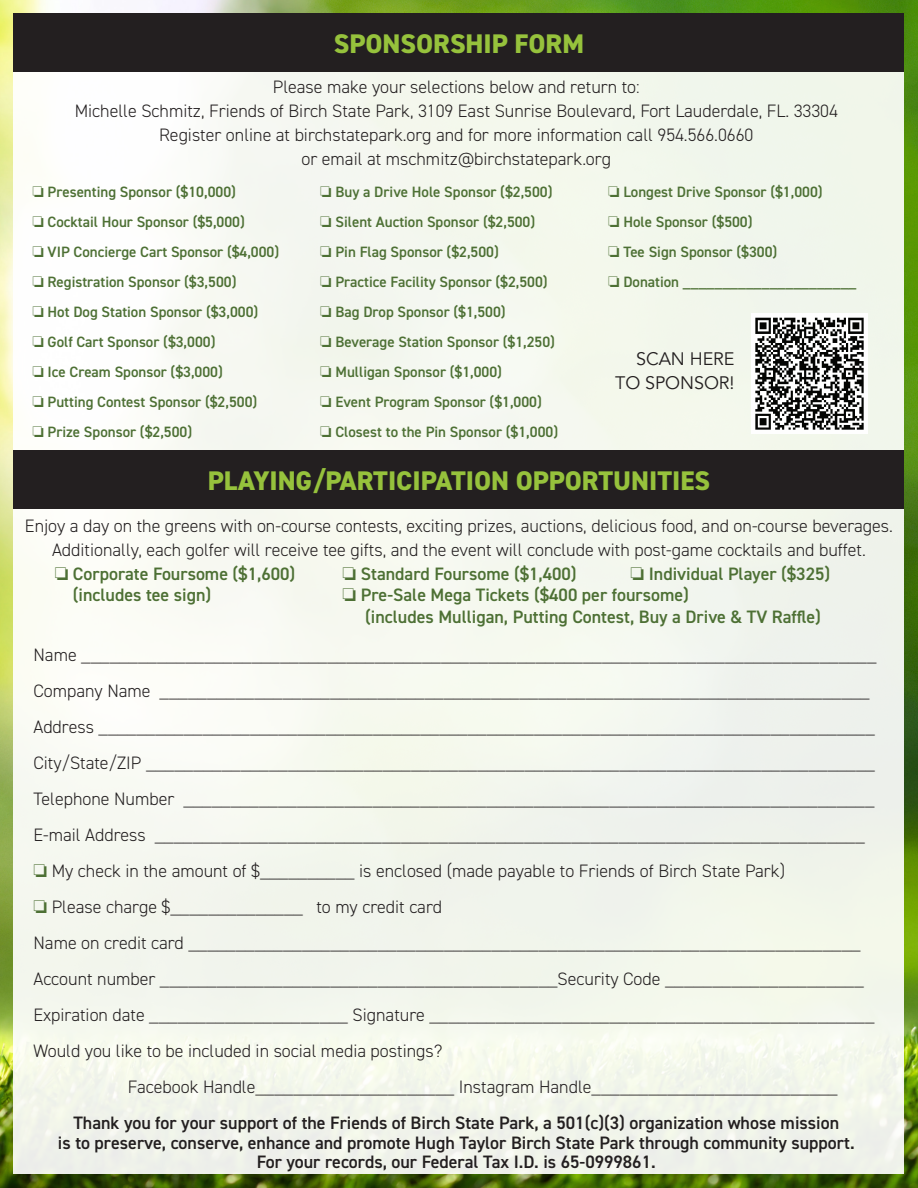
<style>
.page{position:relative;width:918px;height:1188px;background:#fff}
.page>*{position:absolute;margin:0;border:0;box-sizing:border-box;transform-origin:0 0}
.t1{font:800 27px "DIN2014";color:#96c23c}
.t2{font:300 18px/36px "DIN2014";color:#231f20}
.t3{font:600 18px "DIN2014";color:#231f20}
.t4{font:600 18px "DIN2014";color:#4d7034}
.t5{font:18px/24.5px "Avenir";letter-spacing:-.005em;color:#231f20;text-align:right}
.t6{font:600 15px "DIN2014";color:#4d7034}
.s1{color:#4d7034}
</style>
<div class="page">
<img style="left:0;top:0;width:918px;height:1188px">
<div style="left:14px;top:14px;width:890px;height:1160px;background:linear-gradient(to right,#f9faf4,#eff4e9)"></div>
<div style="left:14px;top:14px;width:890px;height:58px;background:#231f20"></div>
<img style="left:752px;top:313px;width:116px;height:121px">
<div style="left:14px;top:450px;width:890px;height:59px;background:#231f20"></div>
<p class="t1" style="left:334px;top:26px;width:252px">SPONSORSHIP FORM</p>
<p class="t2" style="left:273px;top:69px;width:369px">Please make your selections below and return to:</p>
<p class="t2" style="left:75px;top:93px;width:765px">Michelle Schmitz, Friends of Birch State Park, 3109 East Sunrise Boulevard, Fort Lauderdale, FL. 33304</p>
<p class="t2" style="left:159px;top:117px;width:596px">Register online at birchstatepark.org and for more information call 954.566.0660</p>
<p class="t2" style="left:302px;top:141px;width:311px">or email at mschmitz@birchstatepark.org</p>
<p class="t6" style="left:32px;top:182px;width:205px">□ Presenting Sponsor ($10,000)</p>
<p class="t6" style="left:32px;top:212px;width:214px">□ Cocktail Hour Sponsor ($5,000)</p>
<p class="t6" style="left:32px;top:242px;width:248px">□ VIP Concierge Cart Sponsor ($4,000)</p>
<p class="t6" style="left:32px;top:272px;width:206px">□ Registration Sponsor ($3,500)</p>
<p class="t6" style="left:32px;top:302px;width:227px">□ Hot Dog Station Sponsor ($3,000)</p>
<p class="t6" style="left:32px;top:332px;width:185px">□ Golf Cart Sponsor ($3,000)</p>
<p class="t6" style="left:32px;top:362px;width:192px">□ Ice Cream Sponsor ($3,000)</p>
<p class="t6" style="left:32px;top:392px;width:226px">□ Putting Contest Sponsor ($2,500)</p>
<p class="t6" style="left:32px;top:422px;width:161px">□ Prize Sponsor ($2,500)</p>
<p class="t6" style="left:320px;top:182px;width:234px">□ Buy a Drive Hole Sponsor ($2,500)</p>
<p class="t6" style="left:320px;top:212px;width:216px">□ Silent Auction Sponsor ($2,500)</p>
<p class="t6" style="left:320px;top:242px;width:180px">□ Pin Flag Sponsor ($2,500)</p>
<p class="t6" style="left:320px;top:272px;width:229px">□ Practice Facility Sponsor ($2,500)</p>
<p class="t6" style="left:320px;top:302px;width:187px">□ Bag Drop Sponsor ($1,500)</p>
<p class="t6" style="left:320px;top:332px;width:236px">□ Beverage Station Sponsor ($1,250)</p>
<p class="t6" style="left:320px;top:362px;width:183px">□ Mulligan Sponsor ($1,000)</p>
<p class="t6" style="left:320px;top:392px;width:223px">□ Event Program Sponsor ($1,000)</p>
<p class="t6" style="left:320px;top:422px;width:239px">□ Closest to the Pin Sponsor ($1,000)</p>
<p class="t6" style="left:608px;top:182px;width:216px">□ Longest Drive Sponsor ($1,000)</p>
<p class="t6" style="left:608px;top:212px;width:146px">□ Hole Sponsor ($500)</p>
<p class="t6" style="left:608px;top:242px;width:171px">□ Tee Sign Sponsor ($300)</p>
<p class="t6" style="left:608px;top:272px;width:250px">□ Donation ______________________</p>
<p class="t5" style="left:615px;top:347px;width:121px">SCAN HERE<br>TO SPONSOR!</p>
<p class="t1" style="left:208px;top:463px;width:504px">PLAYING/PARTICIPATION OPPORTUNITIES</p>
<p class="t2" style="left:25px;top:514px;width:870px;line-height:24px;text-align:center">Enjoy a day on the greens with on-course contests, exciting prizes, auctions, delicious food, and on-course beverages.<br>Additionally, each golfer will receive tee gifts, and the event will conclude with post-game cocktails and buffet.</p>
<p class="t4" style="left:55px;top:562px;width:242px">□ Corporate Foursome ($1,600)</p>
<p class="t4" style="left:73px;top:583px;width:140px">(includes tee sign)</p>
<p class="t4" style="left:343px;top:562px;width:236px">□ Standard Foursome ($1,400)</p>
<p class="t4" style="left:343px;top:583px;width:348px">□ Pre-Sale Mega Tickets ($400 per foursome)</p>
<p class="t4" style="left:365px;top:605px;width:457px">(includes Mulligan, Putting Contest, Buy a Drive &amp; TV Raffle)</p>
<p class="t4" style="left:631px;top:562px;width:201px">□ Individual Player ($325)</p>
<p class="t2" style="left:33px;top:637px;width:845px">Name ____________________________________________________________________________________</p>
<p class="t2" style="left:33px;top:673px;width:838px">Company Name ___________________________________________________________________________</p>
<p class="t2" style="left:33px;top:709px;width:843px">Address __________________________________________________________________________________</p>
<p class="t2" style="left:33px;top:745px;width:843px">City/State/ZIP _____________________________________________________________________________</p>
<p class="t2" style="left:33px;top:781px;width:843px">Telephone Number _________________________________________________________________________</p>
<p class="t2" style="left:33px;top:817px;width:833px">E-mail Address ___________________________________________________________________________</p>
<p class="t2" style="left:33px;top:853px;width:753px"><span class="s1">□</span> My check in the amount of $__________ is enclosed (made payable to Friends of Birch State Park)</p>
<p class="t2" style="left:33px;top:889px;width:410px"><span class="s1">□</span> Please charge $______________ to my credit card</p>
<p class="t2" style="left:33px;top:925px;width:829px">Name on credit card _______________________________________________________________________</p>
<p class="t2" style="left:33px;top:961px;width:843px">Account number __________________________________________Security Code _____________________<br>Expiration date _____________________ Signature _______________________________________________</p>
<p class="t2" style="left:33px;top:1033px;width:411px">Would you like to be included in social media postings?</p>
<p class="t2" style="left:128px;top:1069px;width:711px">Facebook Handle_____________________ Instagram Handle__________________________</p>
<p class="t3" style="left:73px;top:1111px;width:767px">Thank you for your support of the Friends of Birch State Park, a 501(c)(3) organization whose mission</p>
<p class="t3" style="left:58px;top:1131px;width:798px">is to preserve, conserve, enhance and promote Hugh Taylor Birch State Park through community support.</p>
<p class="t3" style="left:257px;top:1150px;width:400px">For your records, our Federal Tax I.D. is 65-0999861.</p>
</div>
